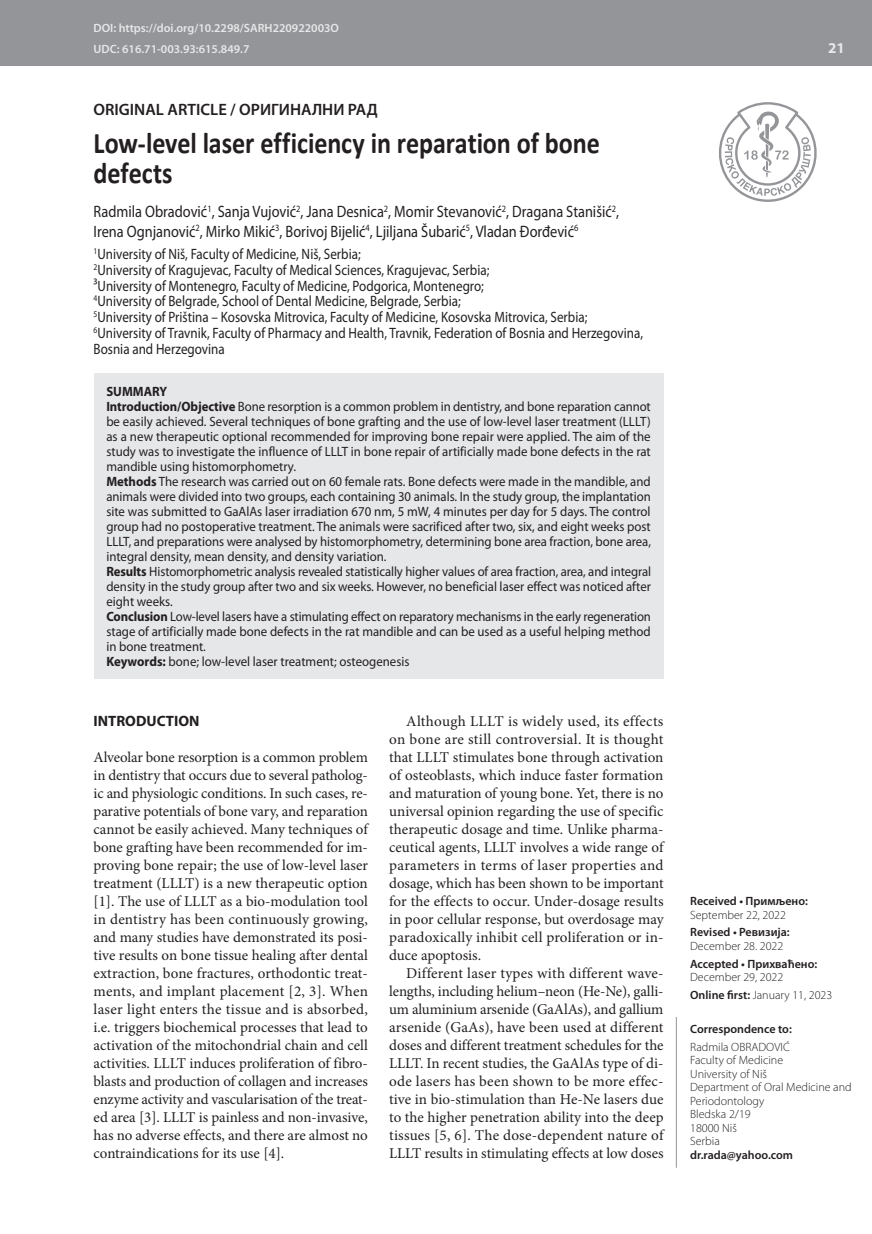
<style>
.page{position:relative;width:872px;height:1234px;background:#fff}
.page>*{position:absolute;margin:0;border:0;box-sizing:border-box;transform-origin:0 0}
.t1{font:700 30px/30px "Calibri";letter-spacing:-.005em;color:#231f20;scale:.87 1}
.t2{font:16.5px/19.5px "Myriad Pro";color:#231f20;scale:.87 1}
.t3{font:600 16.5px "Myriad Pro";color:#231f20}
.t4{font:15px/18px "Minion Pro";color:#231f20;text-align:justify}
.t5{font:15px/15.8px "Myriad Pro";color:#231f20;scale:.87 1}
.t6{font:700 15px "Myriad Pro";color:#231f20}
.t7{font:700 15px "Myriad Pro";color:#e6e7e9}
.t8{font:13.5px/15px "Myriad Pro";color:#231f20;scale:.94 1}
.t9{font:300 12px/13.5px "Myriad Pro";color:#231f20}
.t10{font:600 12px "Myriad Pro";color:#231f20}
.t11{font:600 12px/21.3px "Myriad Pro";color:#e6e7e9}
.s1{font-weight:700}
.s2{font-weight:600}
</style>
<div class="page">
<div style="left:0;top:0;width:872px;height:66px;background:#939598"></div>
<svg style="left:719px;top:102px;width:98px;height:100px"></svg>
<hr style="left:676px;top:1016px;width:1px;height:151px;background:#939598">
<div style="left:94px;top:373px;width:569px;height:306px;background:#e6e7e9"></div>
<p class="t11" style="left:94px;top:17px;width:247px">DOI: https://doi.org/10.2298/SARH220922003O<br>UDC: 616.71-003.93:615.849.7</p>
<p class="t3" style="left:94px;top:98px;width:286px">ORIGINAL ARTICLE / ОРИГИНАЛНИ РАД</p>
<h1 class="t1" style="left:94px;top:128px;width:583px">Low-level laser efficiency in reparation of bone defects</h1>
<p class="t2" style="left:94px;top:202px;width:605px">Radmila Obradović<sup>1</sup>, Sanja Vujović<sup>2</sup>, Jana Desnica<sup>2</sup>, Momir Stevanović<sup>2</sup>, Dragana Stanišić<sup>2</sup>,<br>Irena Ognjanović<sup>2</sup>, Mirko Mikić<sup>3</sup>, Borivoj Bijelić<sup>4</sup>, Ljiljana Šubarić<sup>5</sup>, Vladan Đorđević<sup>6</sup></p>
<p class="t5" style="left:94px;top:246px;width:633px"><sup>1</sup>University of Niš, Faculty of Medicine, Niš, Serbia;<br><sup>2</sup>University of Kragujevac, Faculty of Medical Sciences, Kragujevac, Serbia;<br>³University of Montenegro, Faculty of Medicine, Podgorica, Montenеgro;<br><sup>4</sup>University of Belgrade, School of Dental Medicine, Belgrade, Serbia;<br><sup>5</sup>University of Priština – Kosovska Mitrovica, Faculty of Medicine, Kosovska Mitrovica, Serbia; <sup>6</sup>University of Travnik, Faculty of Pharmacy and Health, Travnik, Federation of Bosnia and Herzegovina, Bosnia and Herzegovina</p>
<p class="t8" style="left:106px;top:384px;width:581px"><span class="s1">SUMMARY<br>Introduction/Objective</span> Bone resorption is a common problem in dentistry, and bone reparation cannot be easily achieved. Several techniques of bone grafting and the use of low-level laser treatment (LLLT) as a new therapeutic optional recommended for improving bone repair were applied. The aim of the study was to investigate the influence of LLLT in bone repair of artificially made bone defects in the rat mandible using histomorphometry.<br><span class="s1">Methods</span> The research was carried out on 60 female rats. Bone defects were made in the mandible, and animals were divided into two groups, each containing 30 animals. In the study group, the implantation site was submitted to GaAlAs laser irradiation 670 nm, 5 mW, 4 minutes per day for 5 days. The control group had no postoperative treatment. The animals were sacrificed after two, six, and eight weeks post LLLT, and preparations were analysed by histomorphometry, determining bone area fraction, bone area, integral density, mean density, and density variation.<br><span class="s1">Results</span> Histomorphometric analysis revealed statistically higher values of area fraction, area, and integral density in the study group after two and six weeks. However, no beneficial laser effect was noticed after eight weeks.<br><span class="s1">Conclusion</span> Low-level lasers have a stimulating effect on reparatory mechanisms in the early regeneration stage of artificially made bone defects in the rat mandible and can be used as a useful helping method in bone treatment.<br><span class="s1">Keywords:</span> bone; low-level laser treatment; osteogenesis</p>
<p class="t6" style="left:94px;top:711px;width:107px">INTRODUCTION</p>
<p class="t4" style="left:94px;top:748px;width:276px">Alveolar bone resorption is a common problem in dentistry that occurs due to several patholog&shy;ic and physiologic conditions. In such cases, re&shy;parative potentials of bone vary, and reparation cannot be easily achieved. Many techniques of bone grafting have been recommended for im&shy;proving bone repair; the use of low-level laser treatment (LLLT) is a new therapeutic option [1]. The use of LLLT as a bio-modulation tool in dentistry has been continuously growing, and many studies have demonstrated its posi&shy;tive results on bone tissue healing after dental extraction, bone fractures, orthodontic treat&shy;ments, and implant placement [2, 3]. When laser light enters the tissue and is absorbed, i.e. triggers biochemical processes that lead to activation of the mitochondrial chain and cell activities. LLLT induces proliferation of fibro&shy;blasts and production of collagen and increases enzyme activity and vascularisation of the treat&shy;ed area [3]. LLLT is painless and non-invasive, has no adverse effects, and there are almost no contraindications for its use [4].</p>
<p class="t4" style="left:389px;top:712px;width:276px;text-indent:17px">Although LLLT is widely used, its effects on bone are still controversial. It is thought that LLLT stimulates bone through activation of osteoblasts, which induce faster formation and maturation of young bone. Yet, there is no universal opinion regarding the use of specific therapeutic dosage and time. Unlike pharma&shy;ceutical agents, LLLT involves a wide range of parameters in terms of laser properties and dosage, which has been shown to be important for the effects to occur. Under-dosage results in poor cellular response, but overdosage may paradoxically inhibit cell proliferation or in&shy;duce apoptosis.</p>
<p class="t4" style="left:389px;top:964px;width:276px;text-indent:17px">Different laser types with different wave&shy;lengths, including helium–neon (He-Ne), galli&shy;um aluminium arsenide (GaAlAs), and gallium arsenide (GaAs), have been used at different doses and different treatment schedules for the LLLT. In recent studies, the GaAlAs type of di&shy;ode lasers has been shown to be more effec&shy;tive in bio-stimulation than He-Ne lasers due to the higher penetration ability into the deep tissues [5, 6]. The dose-dependent nature of LLLT results in stimulating effects at low doses</p>
<p class="t7" style="left:828px;top:38px;width:18px">21</p>
<p class="t10" style="left:690px;top:893px;width:119px">Received • Примљено:</p>
<p class="t9" style="left:690px;top:907px;width:97px">September 22, 2022</p>
<p class="t10" style="left:690px;top:924px;width:101px">Revised • Ревизија:</p>
<p class="t9" style="left:690px;top:939px;width:95px">December 28. 2022</p>
<p class="t10" style="left:690px;top:955px;width:129px">Accepted • Прихваћено:</p>
<p class="t9" style="left:690px;top:968px;width:144px;line-height:17.7px">December 29, 2022<br><span class="s2">Online first:</span> January 11, 2023</p>
<p class="t10" style="left:690px;top:1020px;width:103px">Correspondence to:</p>
<p class="t9" style="left:690px;top:1039px;width:163px">Radmila OBRADOVIĆ<br>Faculty of Medicine<br>University of Niš<br>Department of Oral Medicine and<br>Periodontology<br>Bledska 2/19<br>18000 Niš<br>Serbia</p>
<p class="t10" style="left:690px;top:1146px;width:104px">dr.rada@yahoo.com</p>
</div>
